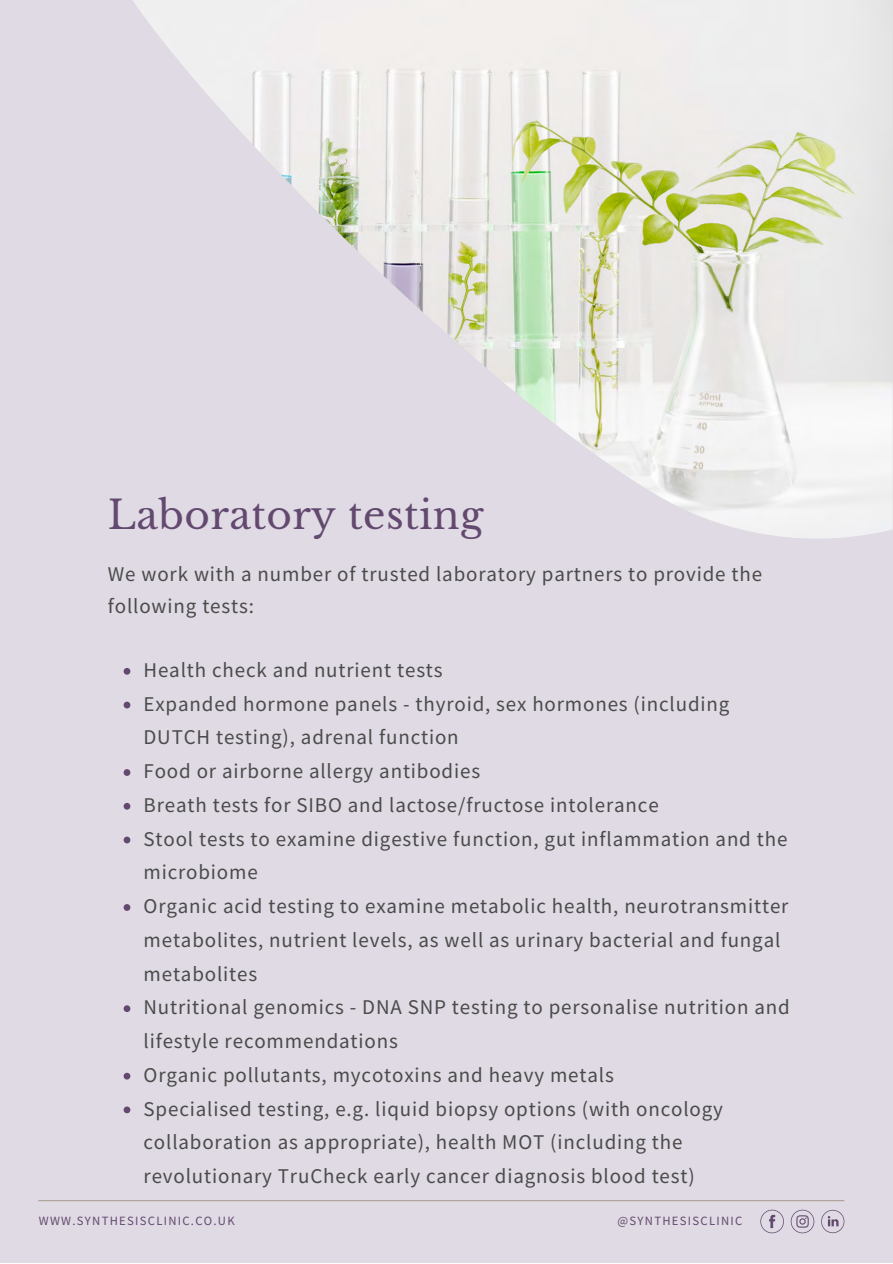
<style>
.page{position:relative;width:893px;height:1264px;background:#fff}
.page>*{position:absolute;margin:0;border:0;box-sizing:border-box;transform-origin:0 0}
.t1{font:39px "Libre Baskerville";letter-spacing:.01em;color:#634970}
.t2{font:21px/33.8px "Source Sans Pro";letter-spacing:.04em;color:#4b4b4b}
.t3{font:12.6px "Source Sans Pro";letter-spacing:.1em;color:#634970}
</style>
<div class="page">
<div style="left:0;top:0;width:892px;height:1262px;background:#dfdae3"></div>
<hr style="left:38px;top:1200px;width:806px;height:1px;background:#ad9f95">
<svg style="left:124px;top:668px;width:6px;height:6px"></svg>
<svg style="left:124px;top:701px;width:6px;height:7px"></svg>
<svg style="left:124px;top:769px;width:6px;height:7px"></svg>
<svg style="left:124px;top:803px;width:6px;height:6px"></svg>
<svg style="left:124px;top:836px;width:6px;height:7px"></svg>
<svg style="left:124px;top:904px;width:6px;height:6px"></svg>
<svg style="left:124px;top:1005px;width:6px;height:7px"></svg>
<svg style="left:124px;top:1072px;width:6px;height:7px"></svg>
<svg style="left:124px;top:1106px;width:6px;height:7px"></svg>
<svg style="left:760px;top:1209px;width:23px;height:24px"></svg>
<svg style="left:790px;top:1209px;width:24px;height:24px"></svg>
<svg style="left:821px;top:1209px;width:23px;height:24px"></svg>
<img style="left:133px;top:0;width:759px;height:538px">
<p class="t1" style="left:108px;top:491px;width:377px">Laboratory testing</p>
<p class="t2" style="left:108px;top:558px;width:655px;line-height:31.5px">We work with a number of trusted laboratory partners to provide the following tests:</p>
<p class="t2" style="left:143px;top:652px;width:300px">Health check and nutrient tests</p>
<p class="t2" style="left:143px;top:686px;width:587px">Expanded hormone panels - thyroid, sex hormones (including<br>DUTCH testing), adrenal function</p>
<p class="t2" style="left:143px;top:753px;width:338px">Food or airborne allergy antibodies</p>
<p class="t2" style="left:143px;top:787px;width:516px">Breath tests for SIBO and lactose/fructose intolerance</p>
<p class="t2" style="left:143px;top:821px;width:645px">Stool tests to examine digestive function, gut inflammation and the microbiome</p>
<p class="t2" style="left:143px;top:888px;width:646px">Organic acid testing to examine metabolic health, neurotransmitter metabolites, nutrient levels, as well as urinary bacterial and fungal metabolites</p>
<p class="t2" style="left:143px;top:989px;width:647px">Nutritional genomics - DNA SNP testing to personalise nutrition and lifestyle recommendations</p>
<p class="t2" style="left:143px;top:1057px;width:472px">Organic pollutants, mycotoxins and heavy metals</p>
<p class="t2" style="left:143px;top:1091px;width:581px">Specialised testing, e.g. liquid biopsy options (with oncology collaboration as appropriate), health MOT (including the revolutionary TruCheck early cancer diagnosis blood test)</p>
<p class="t3" style="left:39px;top:1212px;width:197px">WWW.SYNTHESISCLINIC.CO.UK</p>
<p class="t3" style="left:617px;top:1212px;width:126px">@SYNTHESISCLINIC</p>
</div>
